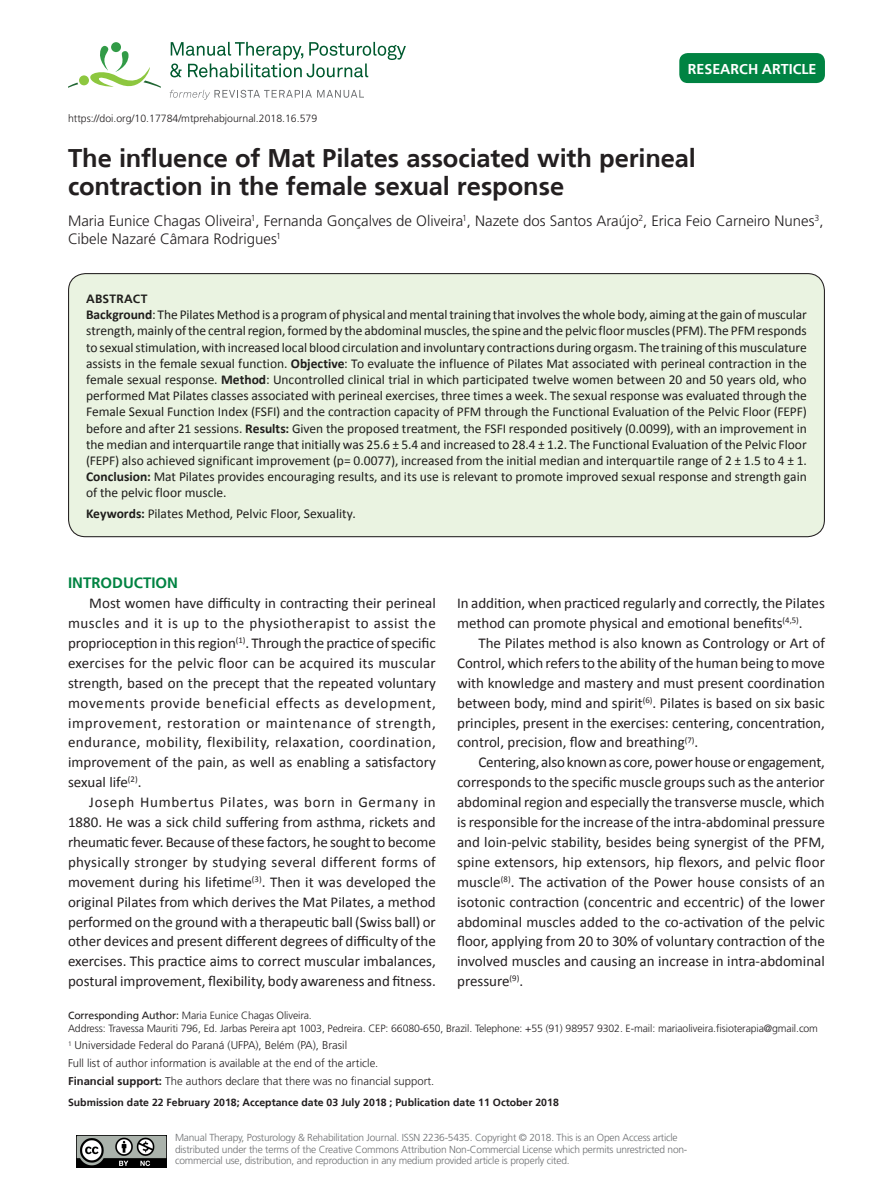
<style>
.page{position:relative;width:893px;height:1191px;background:#fff}
.page>*{position:absolute;margin:0;border:0;box-sizing:border-box;transform-origin:0 0}
.ArticleTitle{font:700 25.5px/28.5px "Frutiger";letter-spacing:-.005em;color:#231f20}
.Paragraph{font:15px/20px "Calibri";color:#231f20;text-align:justify}
.Authors{font:300 15px/18px "Frutiger";color:#231f20}
.Heading1{font:700 15px "Frutiger";color:#008342}
.t1{font:700 14.25px "Frutiger";color:#fff}
.t2{font:13.5px/16.2px "Calibri";color:#231f20;text-align:justify}
.t3{font:700 12px "Frutiger";letter-spacing:.02em;color:#231f20}
.fnSupported-by{font:300 11.25px "Frutiger";color:#231f20}
.fnArticleOther{font:300 11.25px "Frutiger";color:#231f20}
.Affiliations{font:300 11.25px "Frutiger";color:#231f20}
.Correspondence{font:300 10.5px/12.6px "Frutiger";letter-spacing:-.01em;color:#231f20}
.History{font:700 10.5px "Frutiger";color:#231f20}
.ArticleDOIAlt{font:300 10.5px "Frutiger";color:#231f20}
.LicenseParaAlt{font:300 10.2px/11.2px "Frutiger";letter-spacing:-.02em;color:#6d6f71}
.s1{font-weight:700}
.s2{font-weight:400}
</style>
<div class="page">
<svg style="left:170px;top:42px;width:236px;height:35px"></svg>
<div style="left:111px;top:42px;width:10px;height:10px;background:#329b47;border-radius:50%"></div>
<div style="left:79px;top:75px;width:10px;height:10px;background:#8dc73f;border-radius:50%"></div>
<svg style="left:85px;top:46px;width:76px;height:42px"></svg>
<svg style="left:68px;top:83px;width:10px;height:5px"></svg>
<svg style="left:170px;top:90px;width:194px;height:10px"></svg>
<div style="left:679px;top:53px;width:146px;height:30px;background:#008342;border-radius:9px"></div>
<img style="left:77px;top:1135px;width:90px;height:32px">
<div style="left:69px;top:274px;width:755px;height:262px;background:#eaf3e1;border-radius:17px"></div>
<p class="ArticleDOIAlt" style="left:68px;top:112px;width:251px">https://doi.org/10.17784/mtprehabjournal.2018.16.579</p>
<p class="t1" style="left:688px;top:61px;width:130px">Research Article</p>
<p class="ArticleTitle" style="left:68px;top:143px;width:629px">The influence of Mat Pilates associated with perineal contraction in the female sexual response</p>
<p class="Authors" style="left:68px;top:212px;width:757px">Maria Eunice Chagas Oliveira<sup>1</sup>, Fernanda Gonçalves de Oliveira<sup>1</sup>, Nazete dos Santos Araújo<sup>2</sup>, Erica Feio Carneiro Nunes<sup>3</sup>,<br>Cibele Nazaré Câmara Rodrigues<sup>1</sup></p>
<p class="t3" style="left:86px;top:292px;width:63px">ABSTRACT</p>
<p class="t2" style="left:86px;top:306px;width:722px"><span class="s1">Background</span>: The Pilates Method is a program of physical and mental training that involves the whole body, aiming at the gain of muscular strength, mainly of the central region, formed by the abdominal muscles, the spine and the pelvic floor muscles (PFM). The PFM responds to sexual stimulation, with increased local blood circulation and involuntary contractions during orgasm. The training of this musculature assists in the female sexual function. <span class="s1">Objective</span>: To evaluate the influence of Pilates Mat associated with perineal contraction in the female sexual response. <span class="s1">Method</span>: Uncontrolled clinical trial in which participated twelve women between 20 and 50 years old, who performed Mat Pilates classes associated with perineal exercises, three times a week. The sexual response was evaluated through the Female Sexual Function Index (FSFI) and the contraction capacity of PFM through the Functional Evaluation of the Pelvic Floor (FEPF) before and after 21 sessions. <span class="s1">Results:</span> Given the proposed treatment, the FSFI responded positively (0.0099), with an improvement in the median and interquartile range that initially was 25.6 ± 5.4 and increased to 28.4 ± 1.2. The Functional Evaluation of the Pelvic Floor (FEPF) also achieved significant improvement (p= 0.0077), increased from the initial median and interquartile range of 2 ± 1.5 to 4 ± 1.<br><span class="s1">Conclusion:</span> Mat Pilates provides encouraging results, and its use is relevant to promote improved sexual response and strength gain of the pelvic floor muscle.</p>
<p class="t2" style="left:86px;top:505px;width:271px"><span class="s1">Keywords:</span> Pilates Method, Pelvic Floor, Sexuality.</p>
<p class="Heading1" style="left:68px;top:574px;width:112px">INTRODUCTION</p>
<p class="Paragraph" style="left:68px;top:593px;width:369px;text-indent:21px">Most women have difficulty in contracting their perineal muscles and it is up to the physiotherapist to assist the proprioception in this region<sup>(1)</sup>. Through the practice of specific exercises for the pelvic floor can be acquired its muscular strength, based on the precept that the repeated voluntary movements provide beneficial effects as development, improvement, restoration or maintenance of strength, endurance, mobility, flexibility, relaxation, coordination, improvement of the pain, as well as enabling a satisfactory sexual life<sup>(2)</sup>.</p>
<p class="Paragraph" style="left:68px;top:792px;width:369px;text-indent:21px">Joseph Humbertus Pilates, was born in Germany in 1880. He was a sick child suffering from asthma, rickets and rheumatic fever. Because of these factors, he sought to become physically stronger by studying several different forms of movement during his lifetime<sup>(3)</sup>. Then it was developed the original Pilates from which derives the Mat Pilates, a method performed on the ground with a therapeutic ball (Swiss ball) or other devices and present different degrees of difficulty of the exercises. This practice aims to correct muscular imbalances, postural improvement, flexibility, body awareness and fitness.</p>
<p class="Paragraph" style="left:457px;top:593px;width:369px">In addition, when practiced regularly and correctly, the Pilates method can promote physical and emotional benefits<sup>(4,5)</sup>.</p>
<p class="Paragraph" style="left:457px;top:633px;width:369px;text-indent:21px">The Pilates method is also known as Contrology or Art of Control, which refers to the ability of the human being to move with knowledge and mastery and must present coordination between body, mind and spirit<sup>(6)</sup>. Pilates is based on six basic principles, present in the exercises: centering, concentration, control, precision, flow and breathing<sup>(7)</sup>.</p>
<p class="Paragraph" style="left:457px;top:752px;width:369px;text-indent:21px">Centering, also known as core, power house or engagement, corresponds to the specific muscle groups such as the anterior abdominal region and especially the transverse muscle, which is responsible for the increase of the intra-abdominal pressure and loin-pelvic stability, besides being synergist of the PFM, spine extensors, hip extensors, hip flexors, and pelvic floor muscle<sup>(8)</sup>. The activation of the Power house consists of an isotonic contraction (concentric and eccentric) of the lower abdominal muscles added to the co-activation of the pelvic floor, applying from 20 to 30% of voluntary contraction of the involved muscles and causing an increase in intra-abdominal pressure<sup>(9)</sup>.</p>
<p class="Correspondence" style="left:68px;top:1009px;width:751px"><span class="s2">Corresponding Author:</span> Maria Eunice Chagas Oliveira.<br>Address: Travessa Mauriti 796, Ed. Jarbas Pereira apt 1003, Pedreira. CEP: 66080-650, Brazil. Telephone: +55 (91) 98957 9302. E-mail: mariaoliveira.fisioterapia@gmail.com</p>
<p class="Affiliations" style="left:68px;top:1039px;width:281px"><sup>1</sup> Universidade Federal do Paraná (UFPA), Belém (PA), Brasil</p>
<p class="fnArticleOther" style="left:68px;top:1056px;width:312px">Full list of author information is available at the end of the article.</p>
<p class="fnSupported-by" style="left:68px;top:1074px;width:368px"><span class="s1">Financial support:</span> The authors declare that there was no financial support.</p>
<p class="History" style="left:68px;top:1096px;width:492px">Submission date 22 February 2018; Acceptance date 03 July 2018 ; Publication date 11 October 2018</p>
<p class="LicenseParaAlt" style="left:175px;top:1132px;width:514px">Manual Therapy, Posturology &amp; Rehabilitation Journal. ISSN 2236-5435. Copyright © 2018. This is an Open Access article distributed under the terms of the Creative Commons Attribution Non-Commercial License which permits unrestricted non&shy;commercial use, distribution, and reproduction in any medium provided article is properly cited.</p>
</div>
